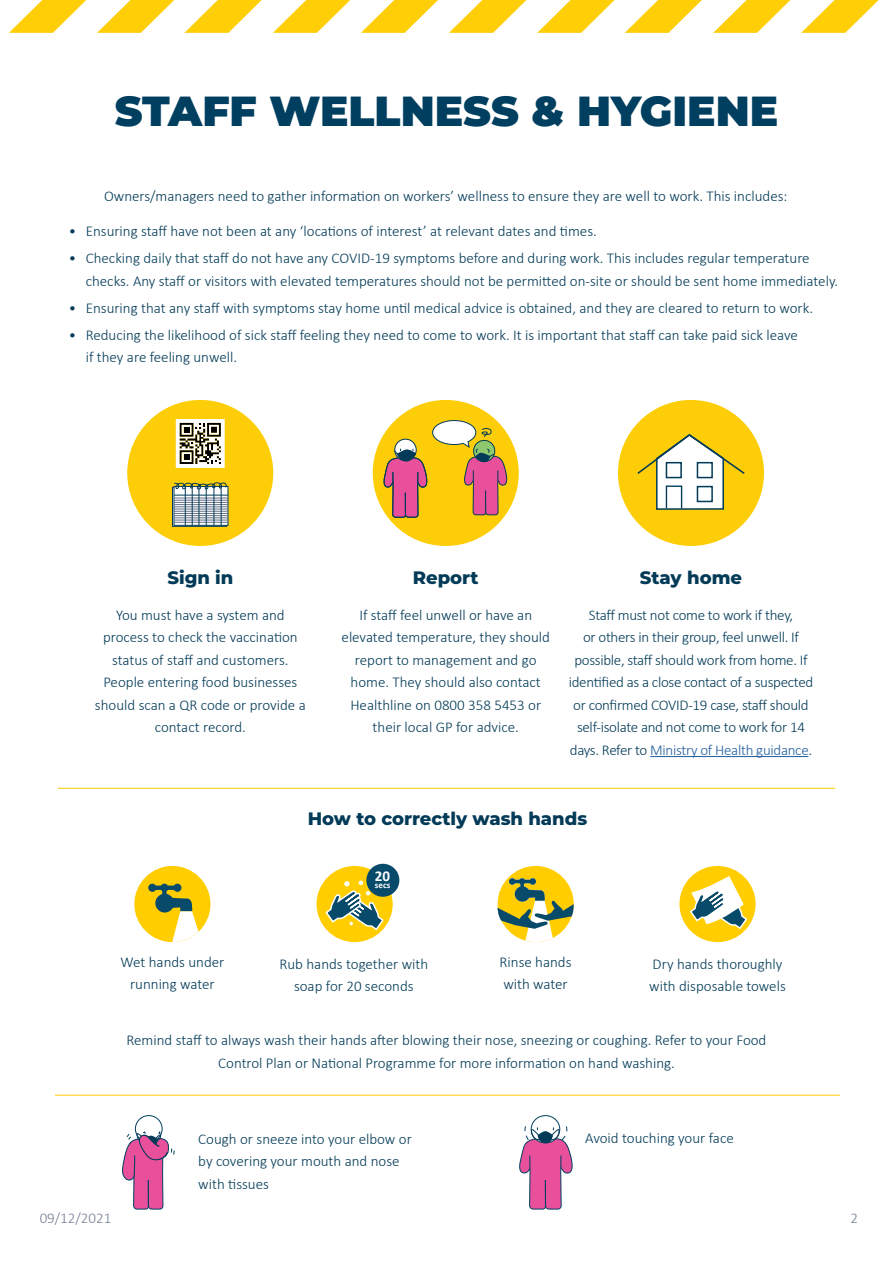
<style>
.page{position:relative;width:893px;height:1263px;background:#fff}
.page>*{position:absolute;margin:0;border:0;box-sizing:border-box;transform-origin:0 0}
.t1{font:900 42px "Montserrat";color:#003f5f}
.t2{font:800 18px "Montserrat";color:#023a57}
.t3{font:300 15px/22.5px "Calibri";color:#023a57}
.t4{font:300 15px/22.5px "Calibri";letter-spacing:-.02em;color:#023a57;text-align:center}
.t5{font:300 15px "Calibri";color:#737d93}
.t6{font:700 15px "Calibri";color:#fff}
.t7{font:700 9px "Calibri";color:#fff}
.s1{color:#215e9e}
</style>
<div class="page">
<img style="left:9px;top:0;width:870px;height:33px">
<hr style="left:55px;top:1095px;width:785px;height:1px;background:#ffcd00">
<div style="left:134px;top:866px;width:76px;height:76px;background:#ffcd00;border-radius:50%"></div>
<svg style="left:148px;top:884px;width:51px;height:58px"></svg>
<div style="left:135px;top:1115px;width:27px;height:27px;border:1px solid #003f5f;border-radius:50%"></div>
<svg style="left:531px;top:1115px;width:29px;height:28px"></svg>
<div style="left:531px;top:1115px;width:29px;height:28px;border:1px solid #003f5f;border-radius:50%"></div>
<div style="left:679px;top:866px;width:77px;height:76px;background:#ffcd00;border-radius:50%"></div>
<svg style="left:689px;top:876px;width:59px;height:54px"></svg>
<div style="left:317px;top:866px;width:76px;height:76px;background:#ffcd00;border-radius:50%"></div>
<hr style="left:58px;top:788px;width:777px;height:1px;background:#ffcd00">
<hr style="left:650px;top:756px;width:158px;height:1px;background:#215e9e">
<div style="left:618px;top:400px;width:146px;height:146px;background:#fdce07;border-radius:50%"></div>
<svg style="left:637px;top:434px;width:108px;height:76px"></svg>
<div style="left:373px;top:400px;width:146px;height:146px;background:#fdce07;border-radius:50%"></div>
<svg style="left:324px;top:420px;width:250px;height:522px"></svg>
<div style="left:127px;top:400px;width:146px;height:146px;background:#fdce07;border-radius:50%"></div>
<svg style="left:176px;top:419px;width:49px;height:49px;background:#a9a69a"></svg>
<svg style="left:172px;top:487px;width:55px;height:39px"></svg>
<svg style="left:174px;top:486px;width:54px;height:39px"></svg>
<hr style="left:174px;top:495px;width:54px;height:1px;background:#023a57">
<hr style="left:174px;top:498px;width:54px;height:1px;background:#637087">
<hr style="left:174px;top:500px;width:54px;height:1px;background:#637087">
<hr style="left:174px;top:502px;width:54px;height:1px;background:#637087">
<hr style="left:174px;top:504px;width:54px;height:1px;background:#637087">
<hr style="left:174px;top:507px;width:54px;height:1px;background:#637087">
<hr style="left:174px;top:509px;width:54px;height:1px;background:#637087">
<hr style="left:174px;top:511px;width:54px;height:1px;background:#637087">
<hr style="left:174px;top:513px;width:54px;height:1px;background:#637087">
<hr style="left:174px;top:515px;width:54px;height:1px;background:#637087">
<hr style="left:174px;top:518px;width:54px;height:1px;background:#637087">
<hr style="left:174px;top:520px;width:54px;height:1px;background:#637087">
<hr style="left:174px;top:522px;width:54px;height:1px;background:#637087">
<hr style="left:185px;top:486px;width:1px;height:39px;background:#023a57">
<hr style="left:192px;top:486px;width:1px;height:39px;background:#023a57">
<hr style="left:199px;top:487px;width:1px;height:39px;background:#023a57">
<hr style="left:206px;top:487px;width:1px;height:39px;background:#023a57">
<hr style="left:214px;top:486px;width:1px;height:39px;background:#023a57">
<hr style="left:221px;top:486px;width:1px;height:39px;background:#023a57">
<svg style="left:174px;top:482px;width:52px;height:8px"></svg>
<svg style="left:519px;top:1125px;width:54px;height:85px"></svg>
<svg style="left:122px;top:1130px;width:53px;height:80px"></svg>
<h1 class="t1" style="left:115px;top:79px;width:665px">STAFF WELLNESS &amp; HYGIENE</h1>
<p class="t3" style="left:104px;top:184px;width:685px">Owners/managers need to gather information on workers’ wellness to ensure they are well to work. This includes:</p>
<p class="t3" style="left:69px;top:220px;width:530px">• Ensuring staff have not been at any ‘locations of interest’ at relevant dates and times.</p>
<p class="t3" style="left:86px;top:247px;width:754px;text-indent:-17px">• Checking daily that staff do not have any COVID-19 symptoms before and during work. This includes regular temperature checks. Any staff or visitors with elevated temperatures should not be permitted on-site or should be sent home immediately.</p>
<p class="t3" style="left:69px;top:296px;width:746px">• Ensuring that any staff with symptoms stay home until medical advice is obtained, and they are cleared to return to work.</p>
<p class="t3" style="left:86px;top:323px;width:714px;text-indent:-17px">• Reducing the likelihood of sick staff feeling they need to come to work. It is important that staff can take paid sick leave if they are feeling unwell.</p>
<p class="t2" style="left:167px;top:565px;width:67px">Sign in</p>
<p class="t3" style="left:95px;top:603px;width:212px;text-align:center">You must have a system and process to check the vaccination status of staff and customers.<br>People entering food businesses should scan a QR code or provide a contact record.</p>
<p class="t2" style="left:413px;top:565px;width:67px">Report</p>
<p class="t3" style="left:342px;top:603px;width:210px;text-align:center">If staff feel unwell or have an elevated temperature, they should report to management and go home. They should also contact<br>Healthline on 0800 358 5453 or their local GP for advice.</p>
<p class="t2" style="left:640px;top:565px;width:104px">Stay home</p>
<p class="t4" style="left:569px;top:603px;width:246px">Staff must not come to work if they,<br>or others in their group, feel unwell. If possible, staff should work from home. If identified as a close contact of a suspected or confirmed COVID-19 case, staff should self-isolate and not come to work for 14 days. Refer to <span class="s1">Ministry of Health guidance</span>.</p>
<p class="t2" style="left:308px;top:805px;width:281px">How to correctly wash hands</p>
<p class="t6" style="left:375px;top:865px;width:17px">20</p>
<p class="t7" style="left:375px;top:879px;width:17px">secs</p>
<p class="t3" style="left:120px;top:950px;width:105px;text-align:center">Wet hands under running water</p>
<p class="t3" style="left:279px;top:952px;width:150px;text-align:center">Rub hands together with soap for 20 seconds</p>
<p class="t3" style="left:500px;top:950px;width:73px">Rinse hands with water</p>
<p class="t3" style="left:649px;top:952px;width:138px">Dry hands thoroughly with disposable towels</p>
<p class="t3" style="left:127px;top:1029px;width:641px;text-align:center">Remind staff to always wash their hands after blowing their nose, sneezing or coughing. Refer to your Food<br>Control Plan or National Programme for more information on hand washing.</p>
<p class="t3" style="left:198px;top:1127px;width:215px">Cough or sneeze into your elbow or by covering your mouth and nose with tissues</p>
<p class="t3" style="left:585px;top:1127px;width:150px">Avoid touching your face</p>
<p class="t5" style="left:40px;top:1208px;width:73px">09/12/2021</p>
<p class="t5" style="left:850px;top:1208px;width:9px">2</p>
</div>
